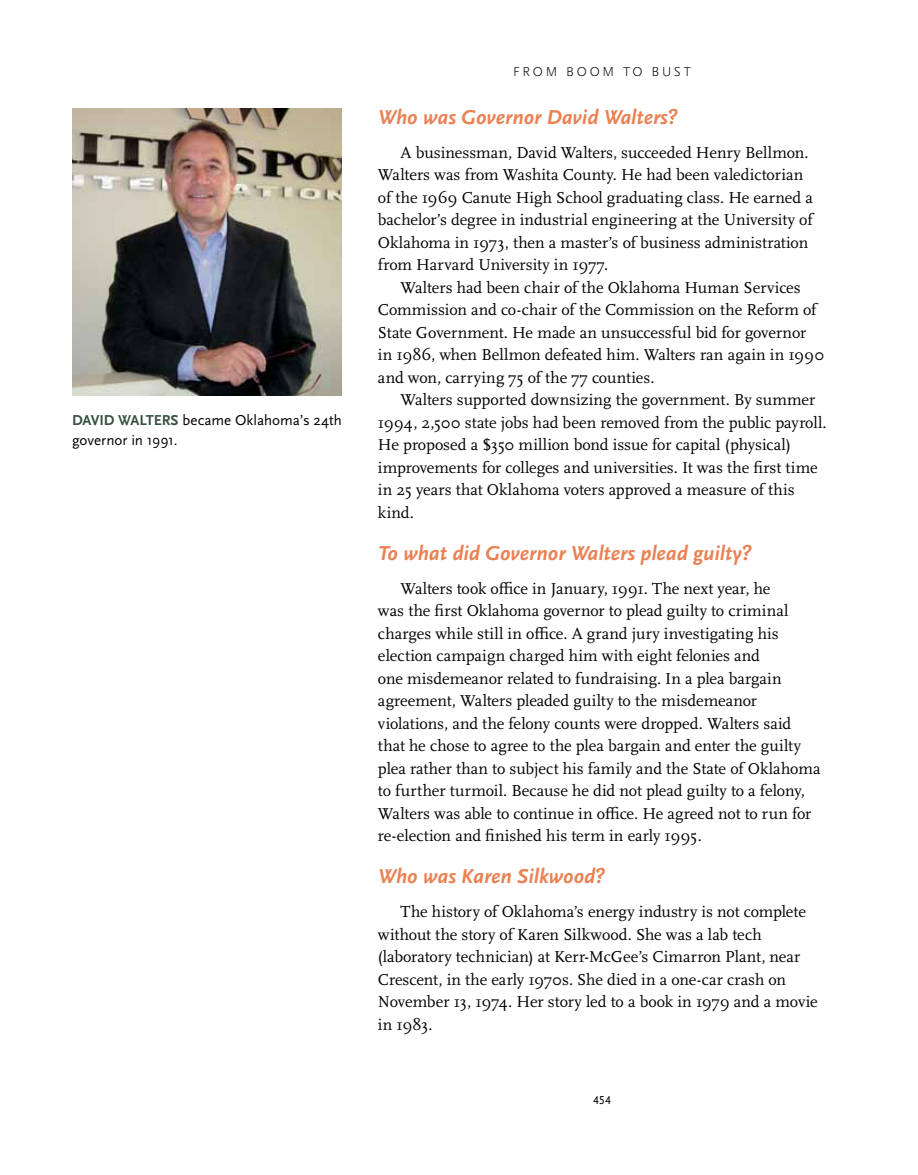
<style>
.page{position:relative;width:918px;height:1175px;background:#fff}
.page>*{position:absolute;margin:0;border:0;box-sizing:border-box;transform-origin:0 0}
.t1{font:italic 700 21px "Scala Sans OT";color:#ea8153}
.t2{font:16.5px/22.5px "Scala OT";color:#000}
.t3{font:15px/19.5px "Scala Sans OT";color:#000}
.t4{font:300 13.5px "Scala Sans OT";letter-spacing:.205em;color:#000}
.t5{font:12px "Scala Sans OT";color:#000}
.s1{font-weight:700;color:#385041}
</style>
<div class="page">
<img style="left:73px;top:108px;width:269px;height:288px">
<p class="t3" style="left:72px;top:411px;width:271px"><span class="s1">DAVID WALTERS</span> became Oklahoma’s 24th governor in 1991.</p>
<p class="t4" style="left:513px;top:64px;width:179px">FROM BOOM TO BUST</p>
<p class="t1" style="left:378px;top:105px;width:301px">Who was Governor David Walters?</p>
<p class="t2" style="left:378px;top:141px;width:437px;text-indent:23px">A businessman, David Walters, succeeded Henry Bellmon.<br>Walters was from Washita County. He had been valedictorian of the 1969 Canute High School graduating class. He earned a bachelor’s degree in industrial engineering at the University of Oklahoma in 1973, then a master’s of business administration from Harvard University in 1977.</p>
<p class="t2" style="left:378px;top:276px;width:448px;text-indent:23px">Walters had been chair of the Oklahoma Human Services Commission and co-chair of the Commission on the Reform of State Government. He made an unsuccessful bid for governor in 1986, when Bellmon defeated him. Walters ran again in 1990 and won, carrying 75 of the 77 counties.</p>
<p class="t2" style="left:378px;top:389px;width:450px;text-indent:23px">Walters supported downsizing the government. By summer 1994, 2,500 state jobs had been removed from the public payroll.<br>He proposed a $350 million bond issue for capital (physical) improvements for colleges and universities. It was the first time in 25 years that Oklahoma voters approved a measure of this kind.</p>
<p class="t1" style="left:378px;top:541px;width:375px">To what did Governor Walters plead guilty?</p>
<p class="t2" style="left:378px;top:577px;width:444px;text-indent:23px">Walters took office in January, 1991. The next year, he<br>was the first Oklahoma governor to plead guilty to criminal charges while still in office. A grand jury investigating his election campaign charged him with eight felonies and<br>one misdemeanor related to fundraising. In a plea bargain agreement, Walters pleaded guilty to the misdemeanor violations, and the felony counts were dropped. Walters said that he chose to agree to the plea bargain and enter the guilty plea rather than to subject his family and the State of Oklahoma to further turmoil. Because he did not plead guilty to a felony, Walters was able to continue in office. He agreed not to run for re-election and finished his term in early 1995.</p>
<p class="t1" style="left:378px;top:864px;width:229px">Who was Karen Silkwood?</p>
<p class="t2" style="left:378px;top:900px;width:441px;text-indent:23px">The history of Oklahoma’s energy industry is not complete without the story of Karen Silkwood. She was a lab tech (laboratory technician) at Kerr-McGee’s Cimarron Plant, near Crescent, in the early 1970s. She died in a one-car crash on November 13, 1974. Her story led to a book in 1979 and a movie in 1983.</p>
<p class="t5" style="left:593px;top:1094px;width:19px">454</p>
</div>
